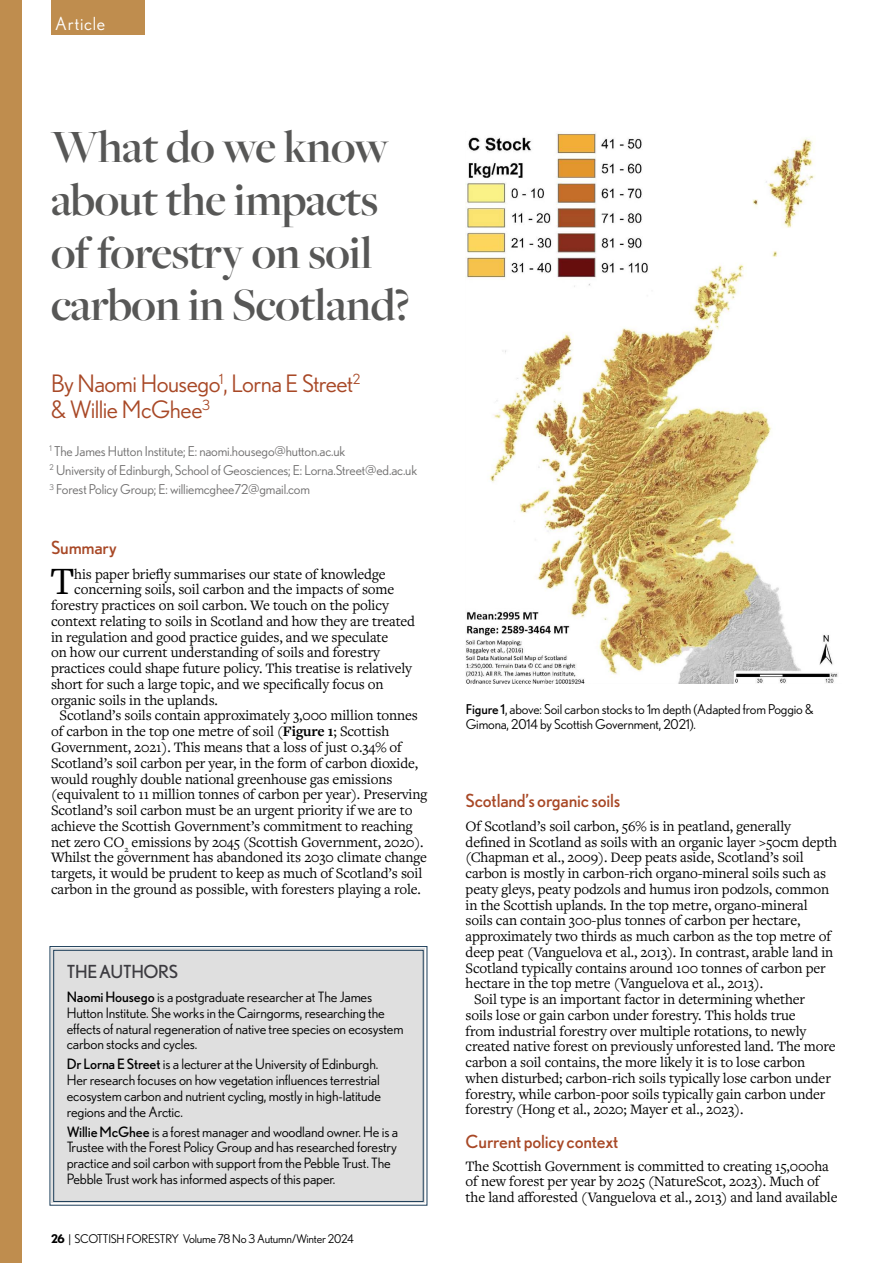
<style>
.page{position:relative;width:893px;height:1263px;background:#fff}
.page>*{position:absolute;margin:0;border:0;box-sizing:border-box;transform-origin:0 0}
.t1{font:600 48px/52.5px "Freight Big Pro";letter-spacing:-.01em;color:#575756}
.t2{font:40.2px "Freight Text Pro";color:#000}
.t3{font:24px/26.4px "Nobel";letter-spacing:-.02em;color:#a84826}
.t4{font:18px "Nobel";letter-spacing:-.01em;color:#a84826}
.t5{font:18px "Nobel";letter-spacing:-.02em;color:#3c3b40}
.t6{font:18px "Nobel";letter-spacing:.035em;color:#fff}
.t7{font:15px/15.8px "Freight Text Pro";letter-spacing:-.01em;color:#000}
.t8{font:14.25px/15.8px "Nobel";letter-spacing:-.01em;color:#000}
.t9{font:13.5px/19.2px "Nobel";letter-spacing:-.01em;color:#706f6f}
.t10{font:13.5px/15px "Nobel";letter-spacing:-.01em;color:#000}
.t11{font:12px "Nobel";letter-spacing:-.02em;color:#000}
.s1{font-weight:700}
.s2{font-style:inherit}
</style>
<div class="page">
<div style="left:51px;top:0;width:93px;height:34px;background:#bf8d4e"></div>
<div style="left:49px;top:946px;width:379px;height:260px;background:#dfdfdf"></div>
<div style="left:53px;top:950px;width:371px;height:252px;border:1px solid #1c3d58"></div>
<img style="left:466px;top:133px;width:372px;height:551px">
<div style="left:0;top:0;width:21px;height:1263px;background:#bf8d4e"></div>
<p class="t6" style="left:55px;top:13px;width:52px">Article</p>
<h1 class="t1" style="left:51px;top:120px;width:360px">What do we know about the impacts of forestry on soil carbon in Scotland?</h1>
<h3 class="t3" style="left:51px;top:370px;width:311px">By Naomi Housego<sup>1</sup>, Lorna E Street<sup>2 </sup>&amp; Willie McGhee<sup>3</sup></h3>
<p class="t9" style="left:50px;top:441px;width:369px"><sup>1</sup> The James Hutton Institute; E: naomi.housego@hutton.ac.uk<br><sup>2</sup> University of Edinburgh, School of Geosciences; E: Lorna.Street@ed.ac.uk<br><sup>3</sup> Forest Policy Group; E: williemcghee72@gmail.com</p>
<p class="t4" style="left:51px;top:538px;width:67px">Summary</p>
<h2 class="t2" style="left:50px;top:555px;width:26px">T</h2>
<p class="t7" style="left:74px;top:565px;width:313px">his paper briefly summarises our state of knowledge</p>
<p class="t7" style="left:74px;top:581px;width:322px">concerning soils, soil carbon and the impacts of some</p>
<p class="t7" style="left:51px;top:597px;width:339px">forestry practices on soil carbon. We touch on the policy</p>
<p class="t7" style="left:51px;top:613px;width:366px">context relating to soils in Scotland and how they are treated</p>
<p class="t7" style="left:51px;top:628px;width:339px">in regulation and good practice guides, and we speculate</p>
<p class="t7" style="left:51px;top:644px;width:330px">on how our current understanding of soils and forestry</p>
<p class="t7" style="left:51px;top:660px;width:362px">practices could shape future policy. This treatise is relatively</p>
<p class="t7" style="left:51px;top:676px;width:334px">short for such a large topic, and we specifically focus on</p>
<p class="t7" style="left:51px;top:691px;width:168px">organic soils in the uplands.</p>
<p class="t7" style="left:60px;top:707px;width:360px">Scotland’s soils contain approximately 3,000 million tonnes</p>
<p class="t7" style="left:51px;top:723px;width:340px">of carbon in the top one metre of soil (<span class="s1">Figure 1</span>; Scottish</p>
<p class="t7" style="left:51px;top:739px;width:352px">Government, 2021). This means that a loss of just 0.34% of</p>
<p class="t7" style="left:51px;top:754px;width:369px">Scotland’s soil carbon per year, in the form of carbon dioxide,</p>
<p class="t7" style="left:51px;top:770px;width:343px">would roughly double national greenhouse gas emissions</p>
<p class="t7" style="left:51px;top:786px;width:378px">(equivalent to 11 million tonnes of carbon per year). Preserving</p>
<p class="t7" style="left:51px;top:802px;width:363px">Scotland’s soil carbon must be an urgent priority if we are to</p>
<p class="t7" style="left:51px;top:817px;width:363px">achieve the Scottish Government’s commitment to reaching</p>
<p class="t7" style="left:51px;top:833px;width:374px">net zero CO<sub>2</sub> emissions by 2045 (Scottish Government, 2020).</p>
<p class="t7" style="left:51px;top:849px;width:377px">Whilst the government has abandoned its 2030 climate change</p>
<p class="t7" style="left:51px;top:865px;width:373px">targets, it would be prudent to keep as much of Scotland’s soil</p>
<p class="t7" style="left:51px;top:880px;width:371px">carbon in the ground as possible, with foresters playing a role.</p>
<p class="t5" style="left:67px;top:961px;width:113px">THE AUTHORS</p>
<p class="t8" style="left:67px;top:989px;width:338px"><span class="s2">Naomi Housego</span> is a postgraduate researcher at The James Hutton Institute. She works in the Cairngorms, researching the effects of natural regeneration of native tree species on ecosystem carbon stocks and cycles.</p>
<p class="t8" style="left:67px;top:1056px;width:316px"><span class="s2">Dr Lorna E Street</span> is a lecturer at the University of Edinburgh.<br>Her research focuses on how vegetation influences terrestrial ecosystem carbon and nutrient cycling, mostly in high-latitude regions and the Arctic.</p>
<p class="t8" style="left:67px;top:1123px;width:333px"><span class="s2">Willie McGhee</span> is a forest manager and woodland owner. He is a Trustee with the Forest Policy Group and has researched forestry practice and soil carbon with support from the Pebble Trust. The Pebble Trust work has informed aspects of this paper.</p>
<p class="t11" style="left:51px;top:1232px;width:304px"><span class="s1">26</span> | SCOTTISH FORESTRY Volume 78 No 3 Autumn/Winter 2024</p>
<p class="t10" style="left:466px;top:701px;width:349px"><span class="s2">Figure 1</span>, above: Soil carbon stocks to 1m depth (Adapted from Poggio &amp;<br>Gimona, 2014 by Scottish Government, 2021).</p>
<p class="t4" style="left:466px;top:790px;width:156px">Scotland’s organic soils</p>
<p class="t7" style="left:466px;top:817px;width:327px">Of Scotland’s soil carbon, 56% is in peatland, generally</p>
<p class="t7" style="left:466px;top:833px;width:373px">defined in Scotland as soils with an organic layer &gt;50cm depth</p>
<p class="t7" style="left:466px;top:849px;width:340px">(Chapman et al., 2009). Deep peats aside, Scotland’s soil</p>
<p class="t7" style="left:466px;top:865px;width:362px">carbon is mostly in carbon-rich organo-mineral soils such as</p>
<p class="t7" style="left:466px;top:880px;width:365px">peaty gleys, peaty podzols and humus iron podzols, common</p>
<p class="t7" style="left:466px;top:896px;width:344px">in the Scottish uplands. In the top metre, organo-mineral</p>
<p class="t7" style="left:466px;top:912px;width:336px">soils can contain 300-plus tonnes of carbon per hectare,</p>
<p class="t7" style="left:466px;top:928px;width:367px">approximately two thirds as much carbon as the top metre of</p>
<p class="t7" style="left:466px;top:943px;width:369px">deep peat (Vanguelova et al., 2013). In contrast, arable land in</p>
<p class="t7" style="left:466px;top:959px;width:362px">Scotland typically contains around 100 tonnes of carbon per</p>
<p class="t7" style="left:466px;top:975px;width:299px">hectare in the top metre (Vanguelova et al., 2013).</p>
<p class="t7" style="left:474px;top:991px;width:332px">Soil type is an important factor in determining whether</p>
<p class="t7" style="left:466px;top:1006px;width:332px">soils lose or gain carbon under forestry. This holds true</p>
<p class="t7" style="left:466px;top:1022px;width:342px">from industrial forestry over multiple rotations, to newly</p>
<p class="t7" style="left:466px;top:1038px;width:372px">created native forest on previously unforested land. The more</p>
<p class="t7" style="left:466px;top:1054px;width:341px">carbon a soil contains, the more likely it is to lose carbon</p>
<p class="t7" style="left:466px;top:1069px;width:367px">when disturbed; carbon-rich soils typically lose carbon under</p>
<p class="t7" style="left:466px;top:1085px;width:361px">forestry, while carbon-poor soils typically gain carbon under</p>
<p class="t7" style="left:466px;top:1101px;width:279px">forestry (Hong et al., 2020; Mayer et al., 2023).</p>
<p class="t4" style="left:466px;top:1131px;width:154px">Current policy context</p>
<p class="t7" style="left:466px;top:1157px;width:373px">The Scottish Government is committed to creating 15,000ha of new forest per year by 2025 (NatureScot, 2023). Much of the land afforested (Vanguelova et al., 2013) and land available</p>
</div>
